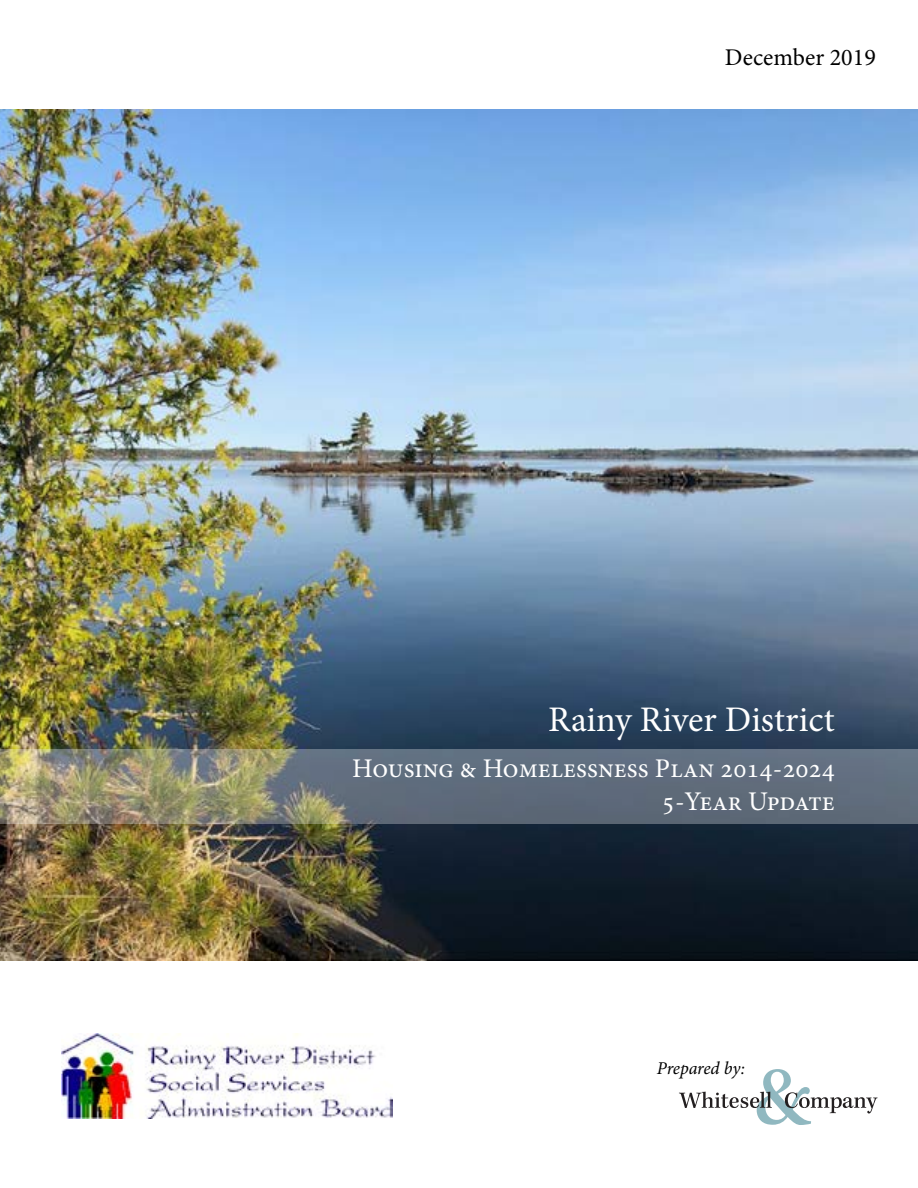
<style>
.page{position:relative;width:918px;height:1188px;background:#fff}
.page>*{position:absolute;margin:0;border:0;box-sizing:border-box;transform-origin:0 0}
.t1{font:36px "Minion Pro";letter-spacing:.005em;color:#fff}
.t2{font:27px/32.4px "Minion Pro";color:#fff;text-align:right}
.t3{font:24px "Minion Pro";color:#000}
.t4{font:italic 18px "Minion Pro";letter-spacing:-.01em;color:#000}
</style>
<div class="page">
<img style="left:0;top:110px;width:918px;height:850px">
<svg style="left:679px;top:1069px;width:199px;height:56px"></svg>
<img style="left:62px;top:1033px;width:330px;height:86px">
<svg style="left:0;top:750px;width:918px;height:74px;fill:#626f7b"></svg>
<p class="t3" style="left:725px;top:41px;width:152px">December 2019</p>
<h1 class="t1" style="left:548px;top:696px;width:288px">Rainy River District</h1>
<p class="t2" style="left:352px;top:753px;width:484px">Housing &amp; Homelessness Plan 2014-2024<br>5-Year Update</p>
<p class="t4" style="left:657px;top:1055px;width:90px">Prepared by:</p>
</div>
